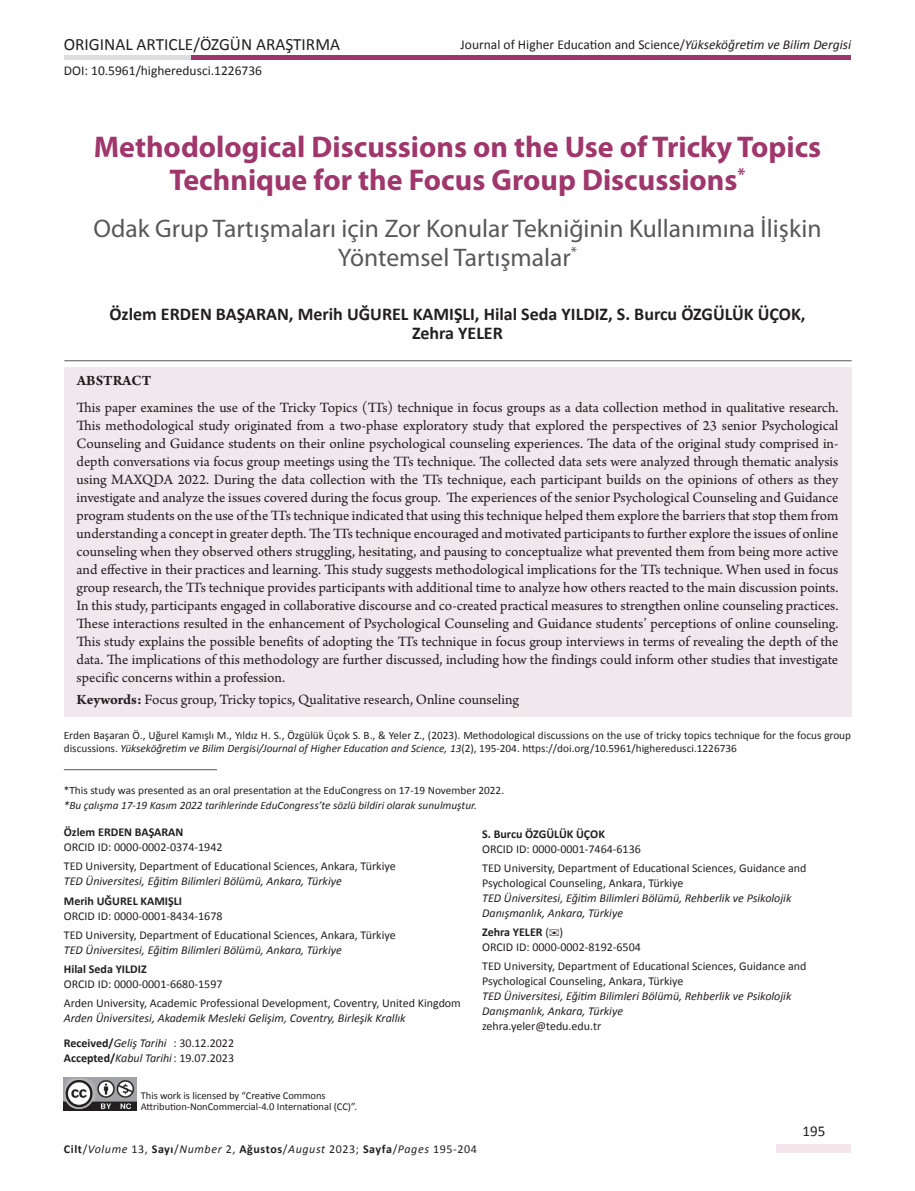
<style>
.page{position:relative;width:915px;height:1191px;background:#fff}
.page>*{position:absolute;margin:0;border:0;box-sizing:border-box;transform-origin:0 0}
.t1{font:700 30px/33px "Myriad Pro";color:#9f366c;text-align:center}
.t2{font:25.5px/29.2px "Myriad Pro";color:#57585a;text-align:center}
.t3{font:700 18px/19.5px "Calibri";color:#231f20;text-align:center}
.t4{font:17.25px "Calibri";color:#231f20}
.t5{font:15px/18px "Arno Pro";color:#231f20;text-align:justify}
.t6{font:700 15px "Arno Pro";letter-spacing:.005em;color:#231f20}
.t7{font:15px "Calibri";color:#231f20}
.t8{font:13.5px "Calibri";color:#231f20}
.t9{font:12px/19.2px "Calibri";color:#231f20}
.t10{font:italic 12px/15px "Calibri";color:#231f20}
.t11{font:700 12px "Calibri";color:#231f20}
.t12{font:italic 12px "Calibri";letter-spacing:.05em;color:#231f20}
.t13{font:11.25px/13.5px "Calibri";color:#231f20}
.t14{font:italic 11.25px "Calibri";color:#231f20}
.t15{font:10.5px/11.2px "Calibri";letter-spacing:-.005em;color:#231f20}
.s1{font-style:italic}
.s2{font-weight:700}
.s3{font-weight:700;font-style:normal}
.s4{font-style:normal}
</style>
<div class="page">
<div style="left:776px;top:1144px;width:74px;height:8px;background:#f3e5eb"></div>
<div style="left:64px;top:55px;width:132px;height:5px;background:#dcdddf"></div>
<div style="left:191px;top:55px;width:659px;height:5px;background:#9f366c"></div>
<div style="left:64px;top:367px;width:786px;height:349px;background:#f1e8ed"></div>
<hr style="left:64px;top:360px;width:787px;height:1px;background:#57585a">
<img style="left:64px;top:1077px;width:73px;height:33px">
<hr style="left:64px;top:769px;width:153px;height:1px;background:#57585a">
<p class="t4" style="left:64px;top:34px;width:278px">ORIGINAL ARTICLE/ÖZGÜN ARAŞTIRMA</p>
<p class="t8" style="left:64px;top:62px;width:200px">DOI: 10.5961/higheredusci.1226736</p>
<p class="t8" style="left:460px;top:36px;width:392px">Journal of Higher Education and Science/<span class="s1">Yükseköğretim ve Bilim Dergisi</span></p>
<h1 class="t1" style="left:94px;top:130px;width:728px">Methodological Discussions on the Use of Tricky Topics<br>Technique for the Focus Group Discussions<sup>*</sup></h1>
<h2 class="t2" style="left:93px;top:213px;width:729px">Odak Grup Tartışmaları için Zor Konular Tekniğinin Kullanımına İlişkin<br>Yöntemsel Tartışmalar<sup>*</sup></h2>
<p class="t3" style="left:109px;top:304px;width:697px">Özlem ERDEN BAŞARAN, Merih UĞUREL KAMIŞLI, Hilal Seda YILDIZ, S. Burcu ÖZGÜLÜK ÜÇOK,<br>Zehra YELER</p>
<p class="t6" style="left:77px;top:372px;width:76px">ABSTRACT</p>
<p class="t5" style="left:77px;top:399px;width:763px">This paper examines the use of the Tricky Topics (TTs) technique in focus groups as a data collection method in qualitative research.<br>This methodological study originated from a two-phase exploratory study that explored the perspectives of 23 senior Psychological Counseling and Guidance students on their online psychological counseling experiences. The data of the original study comprised in&shy;depth conversations via focus group meetings using the TTs technique. The collected data sets were analyzed through thematic analysis using MAXQDA 2022. During the data collection with the TTs technique, each participant builds on the opinions of others as they investigate and analyze the issues covered during the focus group. The experiences of the senior Psychological Counseling and Guidance program students on the use of the TTs technique indicated that using this technique helped them explore the barriers that stop them from understanding a concept in greater depth. The TTs technique encouraged and motivated participants to further explore the issues of online counseling when they observed others struggling, hesitating, and pausing to conceptualize what prevented them from being more active and effective in their practices and learning. This study suggests methodological implications for the TTs technique. When used in focus group research, the TTs technique provides participants with additional time to analyze how others reacted to the main discussion points.<br>In this study, participants engaged in collaborative discourse and co-created practical measures to strengthen online counseling practices.<br>These interactions resulted in the enhancement of Psychological Counseling and Guidance students’ perceptions of online counseling.<br>This study explains the possible benefits of adopting the TTs technique in focus group interviews in terms of revealing the depth of the data. The implications of this methodology are further discussed, including how the findings could inform other studies that investigate specific concerns within a profession.</p>
<p class="t5" style="left:77px;top:691px;width:443px"><span class="s2">Keywords:</span> Focus group, Tricky topics, Qualitative research, Online counseling</p>
<p class="t13" style="left:64px;top:728px;width:788px">Erden Başaran Ö., Uğurel Kamışlı M., Yıldız H. S., Özgülük Üçok S. B., &amp; Yeler Z., (2023). Methodological discussions on the use of tricky topics technique for the focus group discussions. <span class="s1">Yükseköğretim ve Bilim Dergisi/Journal of Higher Education and Science, 13</span>(2), 195-204. https://doi.org/10.5961/higheredusci.1226736</p>
<p class="t13" style="left:64px;top:783px;width:441px">*This study was presented as an oral presentation at the EduCongress on 17-19 November 2022.</p>
<p class="t14" style="left:64px;top:797px;width:414px">*Bu çalışma 17-19 Kasım 2022 tarihlerinde EduCongress’te sözlü bildiri olarak sunulmuştur.</p>
<p class="t11" style="left:64px;top:824px;width:121px">Özlem ERDEN BAŞARAN</p>
<p class="t9" style="left:64px;top:837px;width:333px">ORCID ID: 0000-0002-0374-1942<br>TED University, Department of Educational Sciences, Ankara, Türkiye</p>
<p class="t10" style="left:64px;top:873px;width:279px">TED Üniversitesi, Eğitim Bilimleri Bölümü, Ankara, Türkiye</p>
<p class="t11" style="left:64px;top:893px;width:120px">Merih UĞUREL KAMIŞLI</p>
<p class="t9" style="left:64px;top:906px;width:333px">ORCID ID: 0000-0001-8434-1678<br>TED University, Department of Educational Sciences, Ankara, Türkiye</p>
<p class="t10" style="left:64px;top:942px;width:279px">TED Üniversitesi, Eğitim Bilimleri Bölümü, Ankara, Türkiye</p>
<p class="t11" style="left:64px;top:961px;width:84px">Hilal Seda YILDIZ</p>
<p class="t9" style="left:64px;top:974px;width:398px">ORCID ID: 0000-0001-6680-1597<br>Arden University, Academic Professional Development, Coventry, United Kingdom</p>
<p class="t10" style="left:64px;top:1005px;width:343px;line-height:24.8px">Arden Üniversitesi, Akademik Mesleki Gelişim, Coventry, Birleşik Krallık<br><span class="s3">Received/</span>Geliş Tarihi <span class="s4">: 30.12.2022</span></p>
<p class="t10" style="left:64px;top:1050px;width:172px"><span class="s3">Accepted/</span>Kabul Tarihi<span class="s4">: 19.07.2023</span></p>
<p class="t15" style="left:141px;top:1089px;width:217px">This work is licensed by “Creative Commons<br>Attribution-NonCommercial-4.0 International (CC)”.</p>
<p class="t11" style="left:482px;top:826px;width:124px">S. Burcu ÖZGÜLÜK ÜÇOK</p>
<p class="t9" style="left:482px;top:839px;width:325px">ORCID ID: 0000-0001-7464-6136<br>TED University, Department of Educational Sciences, Guidance and</p>
<p class="t9" style="left:482px;top:873px;width:203px">Psychological Counseling, Ankara, Türkiye</p>
<p class="t10" style="left:482px;top:890px;width:311px">TED Üniversitesi, Eğitim Bilimleri Bölümü, Rehberlik ve Psikolojik<br>Danışmanlık, Ankara, Türkiye</p>
<p class="t9" style="left:482px;top:924px;width:160px;line-height:15px"><span class="s2">Zehra YELER</span> ( )<br>ORCID ID: 0000-0002-8192-6504</p>
<p class="t9" style="left:482px;top:959px;width:325px;line-height:15px">TED University, Department of Educational Sciences, Guidance and<br>Psychological Counseling, Ankara, Türkiye</p>
<p class="t10" style="left:482px;top:988px;width:311px">TED Üniversitesi, Eğitim Bilimleri Bölümü, Rehberlik ve Psikolojik<br>Danışmanlık, Ankara, Türkiye</p>
<p class="t9" style="left:482px;top:1016px;width:120px">zehra.yeler@tedu.edu.tr</p>
<p class="t7" style="left:802px;top:1121px;width:24px">195</p>
<p class="t12" style="left:64px;top:1140px;width:414px"><span class="s3">Cilt</span><span class="s4">/</span>Volume <span class="s4">13,</span> <span class="s3">Sayı</span><span class="s4">/</span>Number <span class="s4">2,</span> <span class="s3">Ağustos</span><span class="s4">/</span>August <span class="s4">2023;</span> <span class="s3">Sayfa</span><span class="s4">/</span>Pages <span class="s4">195-204</span></p>
</div>
